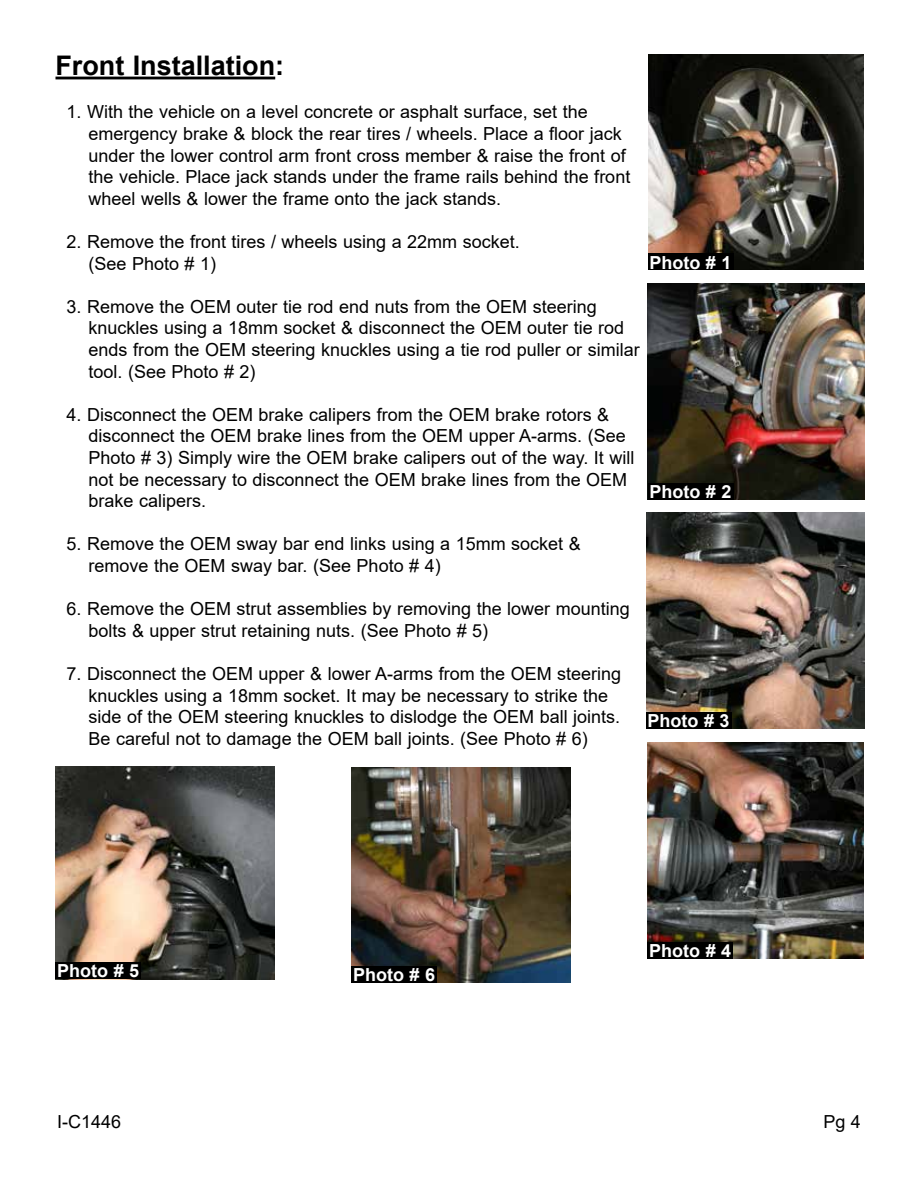
<style>
.page{position:relative;width:918px;height:1188px;background:#fff}
.page>*{position:absolute;margin:0;border:0;box-sizing:border-box;transform-origin:0 0}
.t1{font:700 27px "Arial";color:#000}
.t2{font:18px/21.6px "Arial";color:#000}
.t3{font:700 18px "Arial";color:#fff}
</style>
<div class="page">
<hr style="left:56px;top:77px;width:219px;height:2px;background:#000">
<img style="left:648px;top:54px;width:216px;height:216px">
<div style="left:648px;top:254px;width:85px;height:16px;background:#000"></div>
<img style="left:647px;top:284px;width:218px;height:216px">
<div style="left:648px;top:483px;width:85px;height:17px;background:#000"></div>
<img style="left:646px;top:513px;width:218px;height:216px">
<div style="left:646px;top:713px;width:85px;height:16px;background:#000"></div>
<img style="left:648px;top:743px;width:216px;height:216px">
<img style="left:56px;top:767px;width:218px;height:213px">
<img style="left:352px;top:767px;width:218px;height:215px">
<div style="left:648px;top:943px;width:85px;height:16px;background:#000"></div>
<div style="left:352px;top:966px;width:85px;height:16px;background:#000"></div>
<div style="left:56px;top:963px;width:85px;height:16px;background:#000"></div>
<h1 class="t1" style="left:56px;top:47px;width:230px">Front Installation:</h1>
<p class="t2" style="left:89px;top:101px;width:543px;text-indent:-22px">1. With the vehicle on a level concrete or asphalt surface, set the emergency brake &amp; block the rear tires / wheels. Place a floor jack under the lower control arm front cross member &amp; raise the front of the vehicle. Place jack stands under the frame rails behind the front wheel wells &amp; lower the frame onto the jack stands.</p>
<p class="t2" style="left:89px;top:231px;width:433px;text-indent:-22px">2. Remove the front tires / wheels using a 22mm socket. (See Photo # 1)</p>
<p class="t2" style="left:89px;top:296px;width:553px;text-indent:-22px">3. Remove the OEM outer tie rod end nuts from the OEM steering knuckles using a 18mm socket &amp; disconnect the OEM outer tie rod ends from the OEM steering knuckles using a tie rod puller or similar tool. (See Photo # 2)</p>
<p class="t2" style="left:89px;top:404px;width:547px;text-indent:-22px">4. Disconnect the OEM brake calipers from the OEM brake rotors &amp; disconnect the OEM brake lines from the OEM upper A-arms. (See Photo # 3) Simply wire the OEM brake calipers out of the way. It will not be necessary to disconnect the OEM brake lines from the OEM brake calipers.</p>
<p class="t2" style="left:89px;top:533px;width:494px;text-indent:-22px">5. Remove the OEM sway bar end links using a 15mm socket &amp; remove the OEM sway bar. (See Photo # 4)</p>
<p class="t2" style="left:89px;top:598px;width:543px;text-indent:-22px">6. Remove the OEM strut assemblies by removing the lower mounting bolts &amp; upper strut retaining nuts. (See Photo # 5)</p>
<p class="t2" style="left:89px;top:663px;width:534px;text-indent:-22px">7. Disconnect the OEM upper &amp; lower A-arms from the OEM steering knuckles using a 18mm socket. It may be necessary to strike the side of the OEM steering knuckles to dislodge the OEM ball joints.<br>Be careful not to damage the OEM ball joints. (See Photo # 6)</p>
<p class="t3" style="left:650px;top:249px;width:84px">Photo # 1</p>
<p class="t3" style="left:650px;top:479px;width:84px">Photo # 2</p>
<p class="t3" style="left:648px;top:708px;width:84px">Photo # 3</p>
<p class="t3" style="left:57px;top:958px;width:84px">Photo # 5</p>
<p class="t3" style="left:353px;top:962px;width:84px">Photo # 6</p>
<p class="t3" style="left:649px;top:938px;width:84px">Photo # 4</p>
<p class="t2" style="left:57px;top:1111px;width:66px">I-C1446</p>
<p class="t2" style="left:823px;top:1111px;width:39px">Pg 4</p>
</div>
